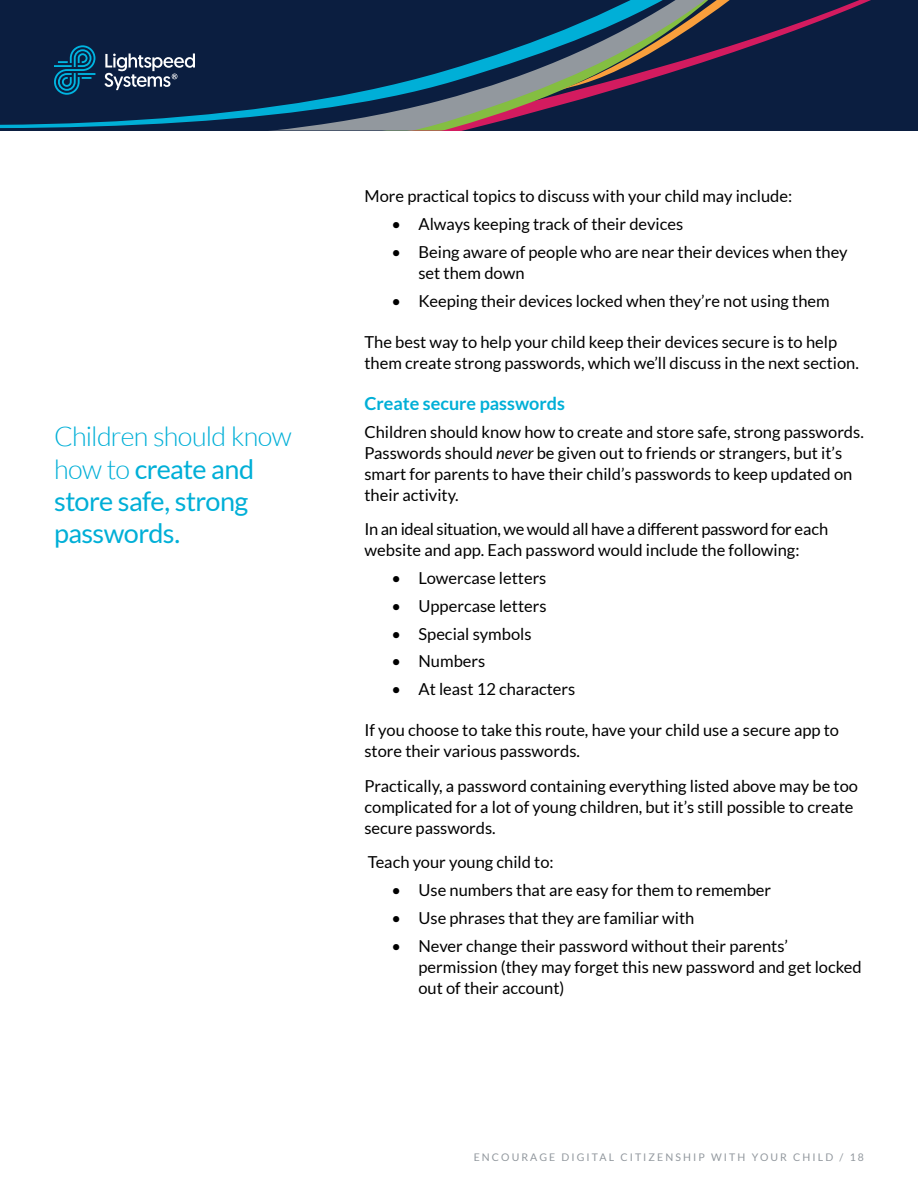
<style>
.page{position:relative;width:918px;height:1188px;background:#fff}
.page>*{position:absolute;margin:0;border:0;box-sizing:border-box;transform-origin:0 0}
.t1{font:27px/32.4px "Lato";letter-spacing:-.02em;color:#00afd7}
.t2{font:700 18px "Lato";color:#00afd7}
.t3{font:16.5px/21px "Lato";color:#000}
.t4{font:10.5px "Lato";letter-spacing:.2em;color:#92989e}
.s1{font-weight:300}
.s2{font-style:italic}
</style>
<div class="page">
<svg style="left:0;top:0;width:918px;height:130px;background:#162f4e"></svg>
<svg style="left:561px;top:0;width:357px;height:90px;background:#2d3750"></svg>
<svg style="left:54px;top:45px;width:41px;height:50px;background:#074c71"></svg>
<svg style="left:104px;top:53px;width:91px;height:37px;background:#4b5972"></svg>
<h1 class="t1" style="left:54px;top:420px;width:239px"><span class="s1">Children should know how to</span> create and store safe, strong passwords.</h1>
<p class="t3" style="left:364px;top:186px;width:429px">More practical topics to discuss with your child may include:</p>
<p class="t3" style="left:391px;top:213px;width:293px">• Always keeping track of their devices</p>
<p class="t3" style="left:418px;top:241px;width:431px;text-indent:-27px">• Being aware of people who are near their devices when they set them down</p>
<p class="t3" style="left:391px;top:290px;width:440px">• Keeping their devices locked when they’re not using them</p>
<p class="t3" style="left:364px;top:331px;width:495px">The best way to help your child keep their devices secure is to help them create strong passwords, which we’ll discuss in the next section.</p>
<p class="t2" style="left:364px;top:393px;width:202px">Create secure passwords</p>
<p class="t3" style="left:364px;top:421px;width:499px">Children should know how to create and store safe, strong passwords.<br>Passwords should <span class="s2">never</span> be given out to friends or strangers, but it’s smart for parents to have their child’s passwords to keep updated on their activity.</p>
<p class="t3" style="left:364px;top:519px;width:465px">In an ideal situation, we would all have a different password for each website and app. Each password would include the following:</p>
<p class="t3" style="left:391px;top:567px;width:156px">• Lowercase letters</p>
<p class="t3" style="left:391px;top:595px;width:157px">• Uppercase letters</p>
<p class="t3" style="left:391px;top:623px;width:142px">• Special symbols</p>
<p class="t3" style="left:391px;top:651px;width:95px">• Numbers</p>
<p class="t3" style="left:391px;top:678px;width:185px">• At least 12 characters</p>
<p class="t3" style="left:364px;top:720px;width:476px">If you choose to take this route, have your child use a secure app to store their various passwords.</p>
<p class="t3" style="left:364px;top:775px;width:495px">Practically, a password containing everything listed above may be too complicated for a lot of young children, but it’s still possible to create secure passwords.</p>
<p class="t3" style="left:368px;top:852px;width:188px">Teach your young child to:</p>
<p class="t3" style="left:391px;top:880px;width:381px">• Use numbers that are easy for them to remember</p>
<p class="t3" style="left:391px;top:907px;width:304px">• Use phrases that they are familiar with</p>
<p class="t3" style="left:418px;top:935px;width:445px;text-indent:-27px">• Never change their password without their parents’ permission (they may forget this new password and get locked out of their account)</p>
<p class="t4" style="left:474px;top:1151px;width:392px">ENCOURAGE DIGITAL CITIZENSHIP WITH YOUR CHILD / 18</p>
</div>
